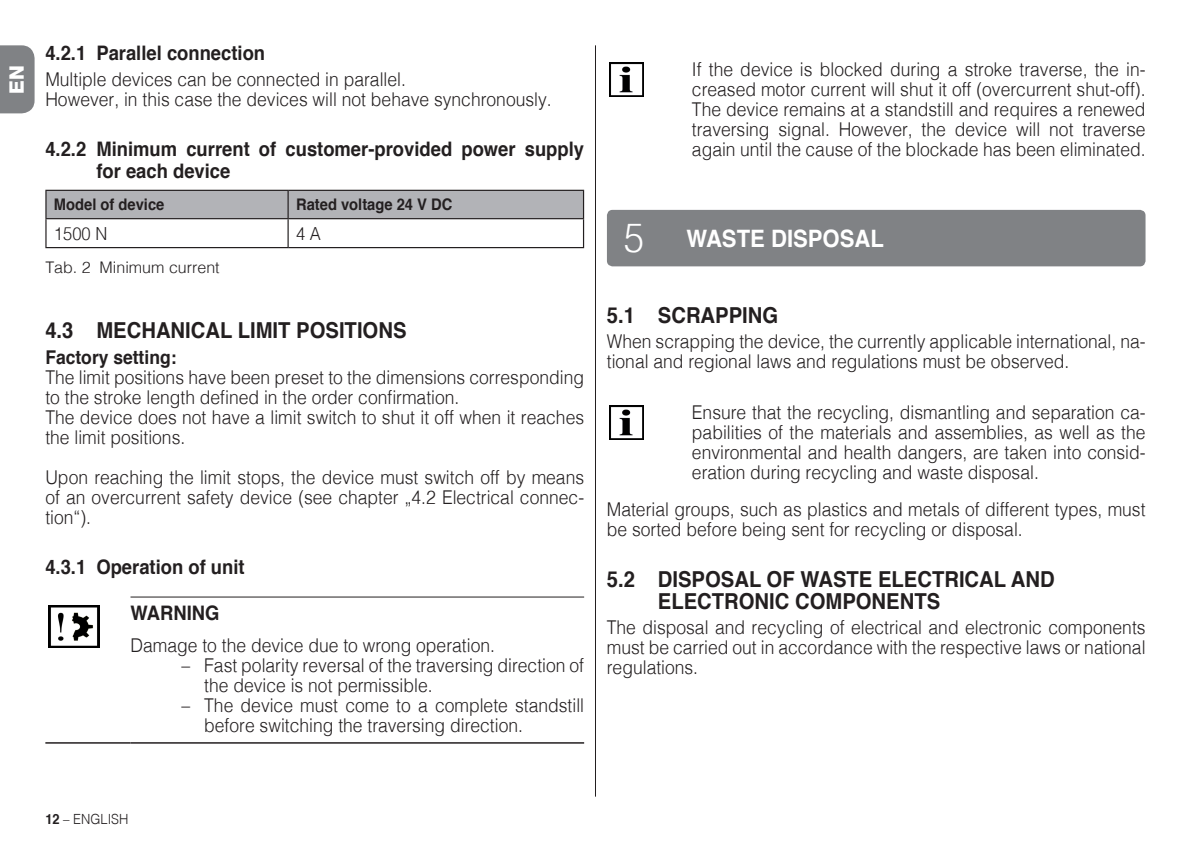
<style>
.page{position:relative;width:1191px;height:842px;background:#fff}
.page>*{position:absolute;margin:0;border:0;box-sizing:border-box;transform-origin:0 0}
.t1{font:700 24px "Helvetica";color:#fff;scale:.92 1}
.t2{font:700 22px/22px "Helvetica";color:#231f20;scale:.92 1}
.t3{font:700 20px/22px "Helvetica";color:#231f20;scale:.92 1}
.t4{font:800 20px "Helvetica Neue LT Std";color:#fff}
.t5{font:300 19px/20px "Helvetica";color:#231f20;scale:.92 1}
.t6{font:700 19px "Helvetica";color:#231f20;scale:.92 1}
.t7{font:300 18px "Helvetica";color:#231f20;scale:.92 1}
.t8{font:700 16px "Helvetica";color:#231f20;scale:.92 1}
.t9{font:300 16px "Helvetica";color:#231f20}
.t10{font:300 14px "Helvetica";color:#231f20;scale:.92 1}
.s1{font-weight:300;font-size:40px}
.s2{font-weight:700}
</style>
<div class="page">
<hr style="left:595px;top:45px;width:1px;height:752px;background:#231f20">
<hr style="left:45px;top:190px;width:243px;height:1px;background:#231f20">
<hr style="left:45px;top:191px;width:2px;height:27px;background:#231f20">
<hr style="left:45px;top:218px;width:243px;height:1px;background:#231f20">
<hr style="left:45px;top:219px;width:2px;height:28px;background:#231f20">
<svg style="left:46px;top:190px;width:538px;height:57px"></svg>
<hr style="left:45px;top:247px;width:243px;height:1px;background:#231f20">
<hr style="left:288px;top:247px;width:296px;height:1px;background:#231f20">
<hr style="left:45px;top:742px;width:85px;height:2px;background:#231f20">
<hr style="left:130px;top:742px;width:454px;height:2px;background:#231f20">
<img style="left:48px;top:605px;width:51px;height:43px">
<hr style="left:130px;top:596px;width:454px;height:1px;background:#231f20">
<img style="left:609px;top:62px;width:34px;height:34px">
<div style="left:607px;top:210px;width:538px;height:56px;background:#808285;border-radius:6px"></div>
<img style="left:609px;top:405px;width:34px;height:34px">
<div style="left:0;top:45px;width:35px;height:68px;background:#808285"></div>
<p class="t4" style="left:5px;top:94px;width:30px;rotate:-90deg">EN</p>
<p class="t3" style="left:45px;top:43px;width:240px">4.2.1 Parallel connection</p>
<p class="t5" style="left:45px;top:68px;width:552px">Multiple devices can be connected in parallel.<br>However, in this case the devices will not behave synchronously.</p>
<p class="t3" style="left:96px;top:139px;width:531px;text-indent:-51px">4.2.2 Minimum current of customer-provided power supply for each device</p>
<p class="t8" style="left:54px;top:192px;width:122px">Model of device</p>
<p class="t8" style="left:296px;top:192px;width:171px">Rated voltage 24 V DC</p>
<p class="t7" style="left:54px;top:218px;width:60px">1500 N</p>
<p class="t7" style="left:296px;top:218px;width:29px">4 A</p>
<p class="t9" style="left:45px;top:254px;width:176px">Tab. 2 Minimum current</p>
<p class="t2" style="left:45px;top:319px;width:394px">4.3 MECHANICAL LIMIT POSITIONS</p>
<p class="t6" style="left:45px;top:341px;width:144px">Factory setting:</p>
<p class="t5" style="left:45px;top:365px;width:587px">The limit positions have been preset to the dimensions corresponding to the stroke length defined in the order confirmation.<br>The device does not have a limit switch to shut it off when it reaches the limit positions.</p>
<p class="t5" style="left:45px;top:465px;width:587px;text-align:justify">Upon reaching the limit stops, the device must switch off by means of an overcurrent safety device (see chapter „4.2 Electrical connec&shy;tion“).</p>
<p class="t3" style="left:45px;top:556px;width:218px">4.3.1 Operation of unit</p>
<p class="t3" style="left:130px;top:602px;width:98px">WARNING</p>
<p class="t5" style="left:130px;top:633px;width:397px">Damage to the device due to wrong operation.</p>
<p class="t5" style="left:204px;top:653px;width:414px;text-indent:-23px">– Fast polarity reversal of the traversing direction of the device is not permissible.</p>
<p class="t5" style="left:204px;top:693px;width:414px;text-indent:-23px">– The device must come to a complete standstill before switching the traversing direction.</p>
<p class="t5" style="left:692px;top:58px;width:494px;text-align:justify">If the device is blocked during a stroke traverse, the in&shy;creased motor current will shut it off (overcurrent shut-off).<br>The device remains at a standstill and requires a renewed traversing signal. However, the device will not traverse again until the cause of the blockade has been eliminated.</p>
<p class="t1" style="left:624px;top:219px;width:284px"><span class="s1">5</span> WASTE DISPOSAL</p>
<p class="t2" style="left:607px;top:304px;width:188px">5.1 SCRAPPING</p>
<p class="t5" style="left:607px;top:330px;width:587px">When scrapping the device, the currently applicable international, na&shy;tional and regional laws and regulations must be observed.</p>
<p class="t5" style="left:692px;top:401px;width:494px;text-align:justify">Ensure that the recycling, dismantling and separation ca&shy;pabilities of the materials and assemblies, as well as the environmental and health dangers, are taken into consid&shy;eration during recycling and waste disposal.</p>
<p class="t5" style="left:607px;top:498px;width:587px">Material groups, such as plastics and metals of different types, must be sorted before being sent for recycling or disposal.</p>
<p class="t2" style="left:658px;top:568px;width:433px;text-indent:-51px">5.2 DISPOSAL OF WASTE ELECTRICAL AND<br>ELECTRONIC COMPONENTS</p>
<p class="t5" style="left:607px;top:616px;width:587px;text-align:justify">The disposal and recycling of electrical and electronic components must be carried out in accordance with the respective laws or national regulations.</p>
<p class="t10" style="left:45px;top:807px;width:92px"><span class="s2">12</span> – ENGLISH</p>
</div>
